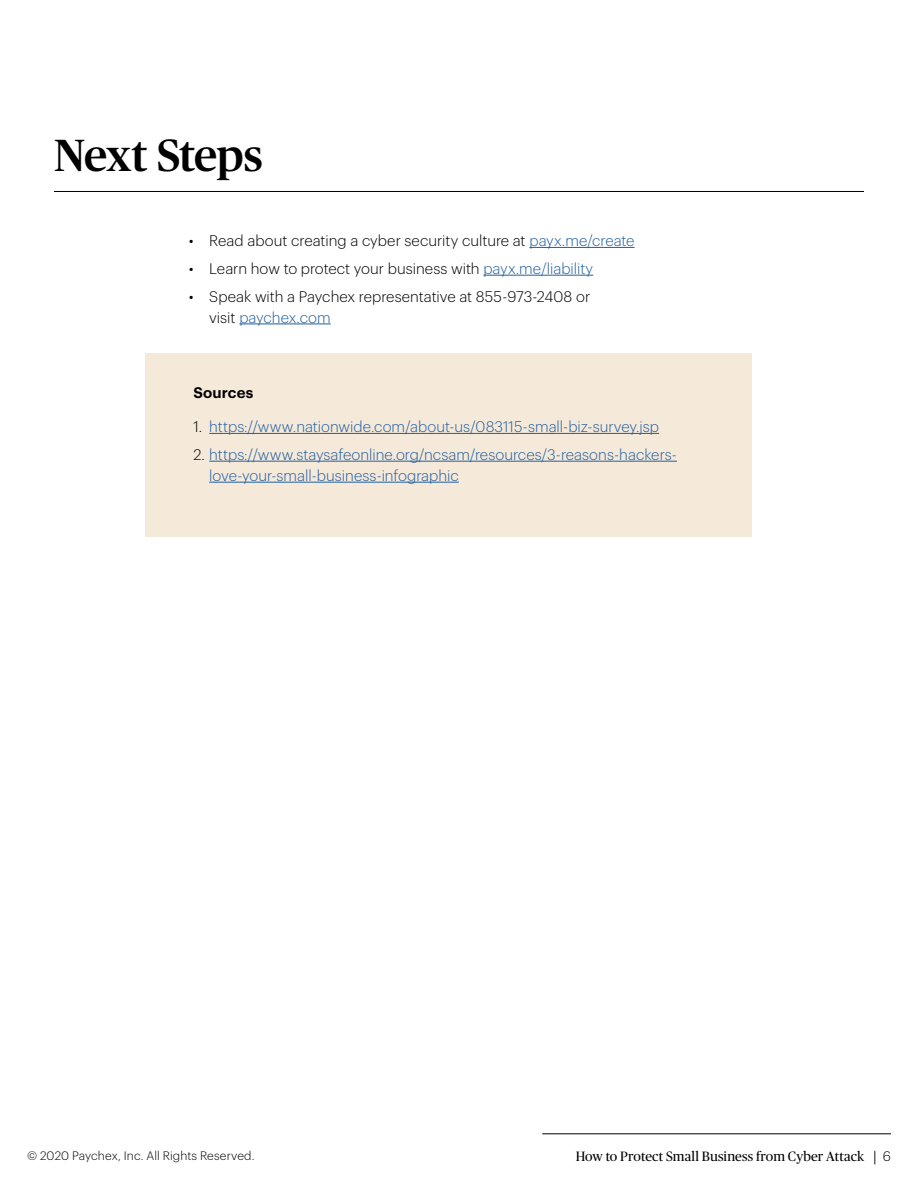
<style>
.page{position:relative;width:918px;height:1188px;background:#fff}
.page>*{position:absolute;margin:0;border:0;box-sizing:border-box;transform-origin:0 0}
.t1{font:500 45px "Publico Headline";letter-spacing:-.02em;color:#000}
.t2{font:300 15px/21px "Graphik";color:#000}
.t3{font:300 15px/21px "Graphik";letter-spacing:.005em;color:#215e9e}
.t4{font:600 15px "Graphik";letter-spacing:.01em;color:#000}
.t5{font:13.5px "Publico Headline";letter-spacing:.005em;color:#000}
.t6{font:300 12px "Graphik";letter-spacing:.01em;color:#000}
.s1{font-style:italic}
.s2{color:#215e9e}
.s3{color:#000}
.s4{font-family:"Minion Pro"}
.s5{font-family:"Graphik";font-weight:300}
</style>
<div class="page">
<hr style="left:542px;top:1134px;width:349px;height:1px;background:#000">
<div style="left:145px;top:353px;width:607px;height:184px;background:#f5e9da"></div>
<hr style="left:54px;top:191px;width:810px;height:1px;background:#000">
<hr style="left:529px;top:247px;width:106px;height:1px;background:#215e9e">
<hr style="left:483px;top:275px;width:110px;height:1px;background:#215e9e">
<hr style="left:239px;top:323px;width:92px;height:1px;background:#215e9e">
<hr style="left:209px;top:433px;width:450px;height:1px;background:#215e9e">
<hr style="left:209px;top:461px;width:468px;height:1px;background:#215e9e">
<hr style="left:209px;top:482px;width:250px;height:1px;background:#215e9e">
<h1 class="t1" style="left:54px;top:123px;width:210px">Next Steps</h1>
<p class="t2" style="left:189px;top:229px;width:447px"><span class="s1">•</span> Read about creating a cyber security culture at <span class="s2">payx.me/create</span></p>
<p class="t2" style="left:189px;top:257px;width:406px"><span class="s1">•</span> Learn how to protect your business with <span class="s2">payx.me/liability</span></p>
<p class="t2" style="left:209px;top:284px;width:383px;text-indent:-20px"><span class="s1">•</span> Speak with a Paychex representative at 855-973-2408 or visit <span class="s2">paychex.com</span></p>
<p class="t4" style="left:193px;top:381px;width:61px">Sources</p>
<p class="t3" style="left:193px;top:415px;width:467px"><span class="s3">1.</span> https://www.nationwide.com/about-us/083115-small-biz-survey.jsp</p>
<p class="t3" style="left:209px;top:443px;width:469px;text-indent:-16px"><span class="s3">2.</span> https://www.staysafeonline.org/ncsam/resources/3-reasons-hackers&shy;love-your-small-business-infographic</p>
<p class="t6" style="left:27px;top:1147px;width:229px">© 2020 Paychex, Inc. All Rights Reserved.</p>
<p class="t5" style="left:576px;top:1147px;width:317px">How to Protect Small Business from Cyber Attack <span class="s4">|</span> <span class="s5">6</span></p>
</div>
